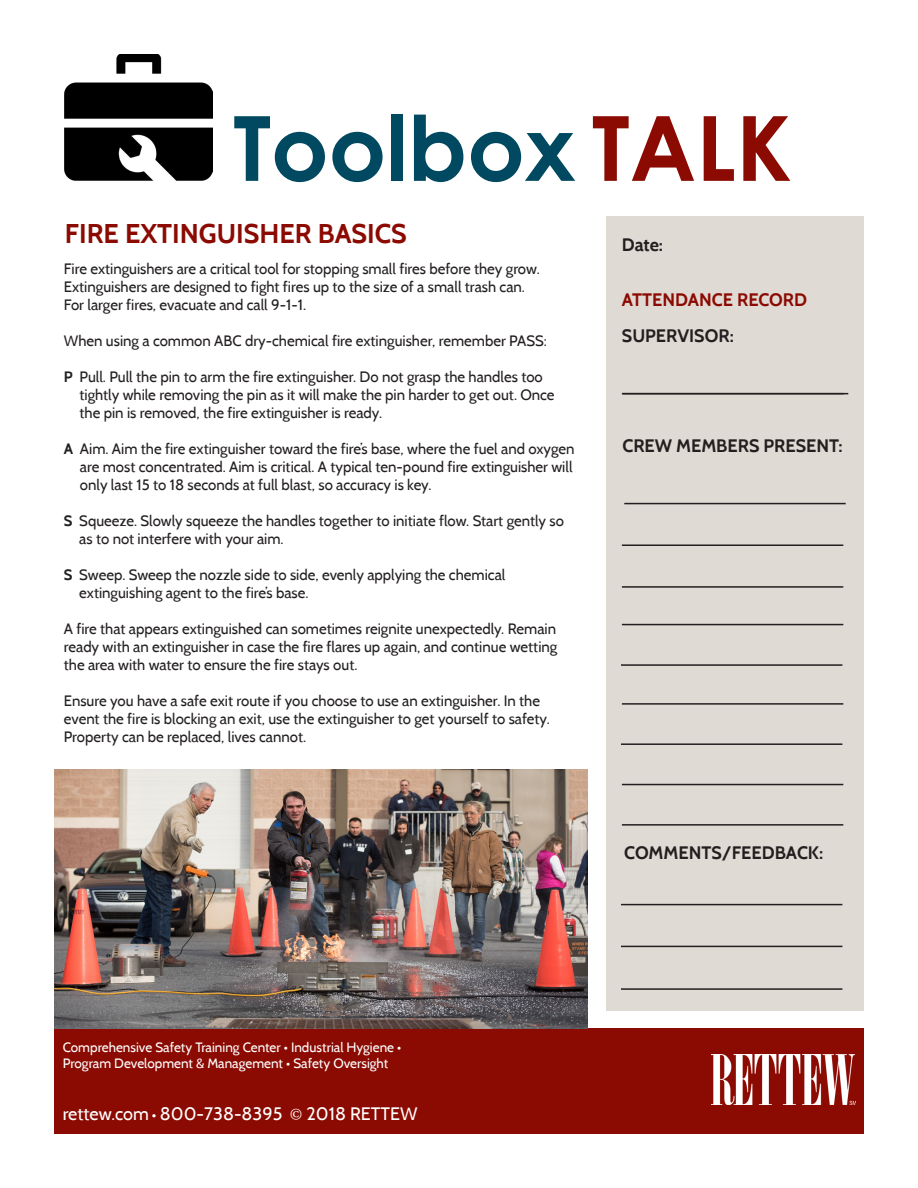
<style>
.page{position:relative;width:918px;height:1188px;background:#fff}
.page>*{position:absolute;margin:0;border:0;box-sizing:border-box;transform-origin:0 0}
.t1{font:700 90px "Century Gothic";color:#004960}
.t2{font:700 27px "Cabin";color:#8b0a02}
.t3{font:700 18px "Cabin";color:#231f20}
.t4{font:18px "Cabin";color:#fff}
.t5{font:700 18px "Cabin";color:#8b0a02}
.t6{font:15px/18px "Cabin";color:#231f20}
.t7{font:13.5px/16.2px "Cabin";color:#fff}
.s1{color:#8b0a02}
.s2{font-weight:700}
.s3{font-size:15px}
.s4{font-family:"Minion Pro"}
</style>
<div class="page">
<div style="left:54px;top:1028px;width:810px;height:106px;background:#8b0a02"></div>
<img style="left:712px;top:1055px;width:144px;height:50px">
<img style="left:54px;top:770px;width:534px;height:258px">
<img style="left:65px;top:54px;width:148px;height:127px">
<div style="left:606px;top:217px;width:258px;height:794px;background:#e0dad4"></div>
<hr style="left:622px;top:393px;width:226px;height:1px;background:#231f20">
<hr style="left:624px;top:503px;width:222px;height:1px;background:#231f20">
<hr style="left:622px;top:544px;width:221px;height:2px;background:#231f20">
<hr style="left:622px;top:586px;width:221px;height:2px;background:#231f20">
<hr style="left:622px;top:624px;width:221px;height:1px;background:#231f20">
<hr style="left:621px;top:664px;width:221px;height:2px;background:#231f20">
<hr style="left:621px;top:988px;width:221px;height:2px;background:#231f20">
<hr style="left:621px;top:946px;width:221px;height:1px;background:#231f20">
<hr style="left:621px;top:904px;width:221px;height:1px;background:#231f20">
<hr style="left:622px;top:703px;width:221px;height:2px;background:#231f20">
<hr style="left:621px;top:743px;width:221px;height:2px;background:#231f20">
<hr style="left:622px;top:784px;width:221px;height:1px;background:#231f20">
<hr style="left:622px;top:824px;width:221px;height:2px;background:#231f20">
<p class="t1" style="left:233px;top:80px;width:560px">Toolbox <span class="s1">TALK</span></p>
<p class="t2" style="left:65px;top:217px;width:344px">FIRE EXTINGUISHER BASICS</p>
<p class="t6" style="left:64px;top:260px;width:477px">Fire extinguishers are a critical tool for stopping small fires before they grow.<br>Extinguishers are designed to fight fires up to the size of a small trash can.<br>For larger fires, evacuate and call 9-1-1.</p>
<p class="t6" style="left:64px;top:332px;width:485px">When using a common ABC dry-chemical fire extinguisher, remember PASS:</p>
<p class="t6" style="left:80px;top:368px;width:477px;text-indent:-16px"><span class="s2">P</span> Pull. Pull the pin to arm the fire extinguisher. Do not grasp the handles too tightly while removing the pin as it will make the pin harder to get out. Once the pin is removed, the fire extinguisher is ready.</p>
<p class="t6" style="left:80px;top:440px;width:496px;text-indent:-16px"><span class="s2">A</span> Aim. Aim the fire extinguisher toward the fire’s base, where the fuel and oxygen are most concentrated. Aim is critical. A typical ten-pound fire extinguisher will only last 15 to 18 seconds at full blast, so accuracy is key.</p>
<p class="t6" style="left:79px;top:512px;width:486px;text-indent:-15px"><span class="s2">S</span> Squeeze. Slowly squeeze the handles together to initiate flow. Start gently so as to not interfere with your aim.</p>
<p class="t6" style="left:79px;top:566px;width:428px;text-indent:-15px"><span class="s2">S</span> Sweep. Sweep the nozzle side to side, evenly applying the chemical extinguishing agent to the fire’s base.</p>
<p class="t6" style="left:64px;top:620px;width:495px;text-align:justify">A fire that appears extinguished can sometimes reignite unexpectedly. Remain ready with an extinguisher in case the fire flares up again, and continue wetting the area with water to ensure the fire stays out.</p>
<p class="t6" style="left:64px;top:692px;width:487px">Ensure you have a safe exit route if you choose to use an extinguisher. In the event the fire is blocking an exit, use the extinguisher to get yourself to safety.<br>Property can be replaced, lives cannot.</p>
<p class="t3" style="left:622px;top:233px;width:43px">Date:</p>
<p class="t5" style="left:622px;top:289px;width:187px">ATTENDANCE RECORD</p>
<p class="t3" style="left:622px;top:325px;width:113px">SUPERVISOR:</p>
<p class="t3" style="left:622px;top:435px;width:222px">CREW MEMBERS PRESENT:</p>
<p class="t3" style="left:624px;top:842px;width:201px">COMMENTS/FEEDBACK:</p>
<p class="t7" style="left:63px;top:1039px;width:340px">Comprehensive Safety Training Center • Industrial Hygiene •<br>Program Development &amp; Management • Safety Oversight</p>
<p class="t4" style="left:63px;top:1103px;width:356px">rettew.com <span class="s3">•</span> 800-738-8395 <span class="s4">©</span> 2018 RETTEW</p>
</div>
